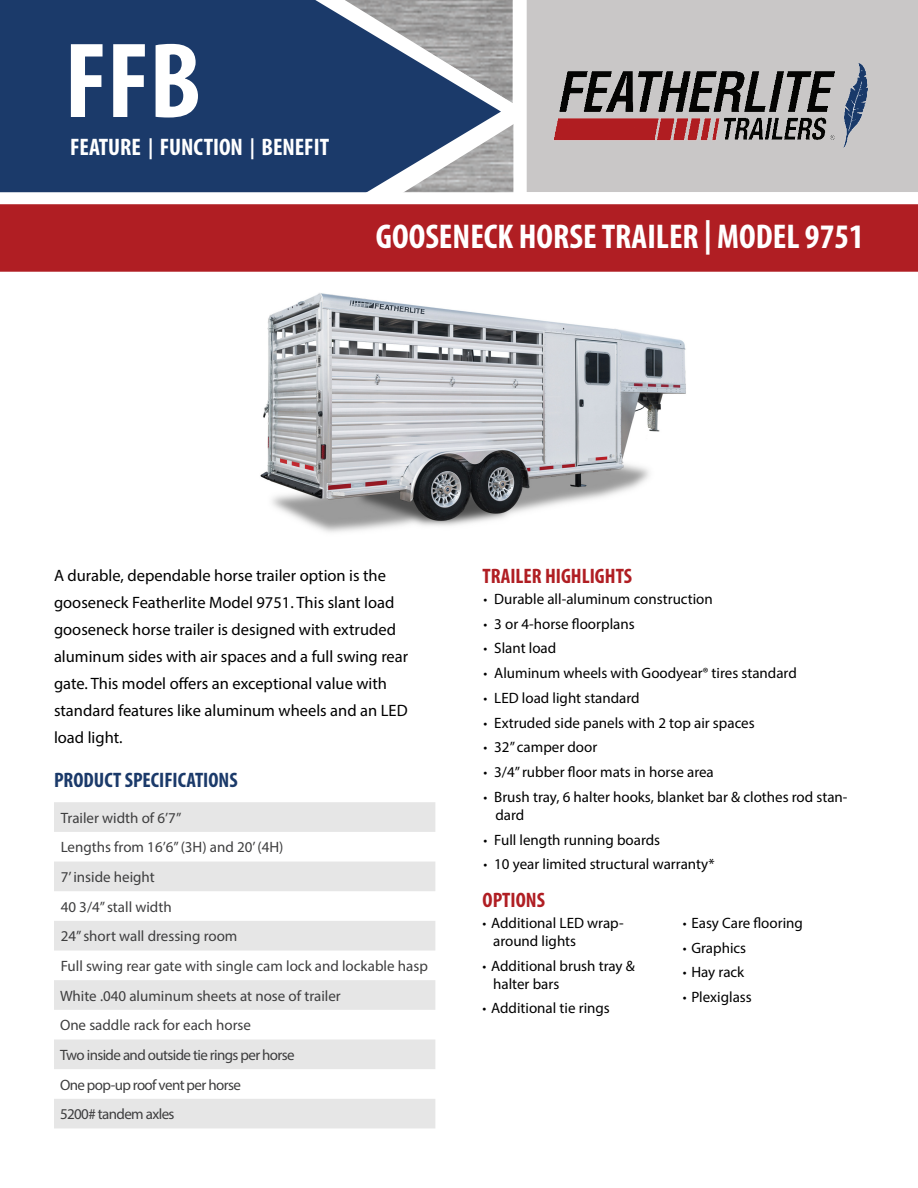
<style>
.page{position:relative;width:918px;height:1188px;background:#fff}
.page>*{position:absolute;margin:0;border:0;box-sizing:border-box;transform-origin:0 0}
.t1{font:700 condensed 108px "Myriad Pro";color:#fff}
.t2{font:700 condensed 34.5px "Myriad Pro";color:#fff}
.t3{font:700 condensed 24px "Myriad Pro";color:#fff}
.t4{font:700 condensed 21px "Myriad Pro";color:#b01e23}
.t5{font:700 condensed 21px "Myriad Pro";color:#1b3a6a}
.t6{font:16.5px/27px "Myriad Pro";color:#000}
.t7{font:15px/18px "Myriad Pro";color:#000}
.t8{font:15px "Myriad Pro";color:#3e3e3f}
.t9{font:15px "Myriad Pro";letter-spacing:-.04em;color:#3e3e3f}
.s1{font-size:21px}
.s2{font-stretch:condensed}
</style>
<div class="page">
<svg style="left:0;top:0;width:513px;height:192px;background:#385279"></svg>
<svg style="left:513px;top:0;width:405px;height:192px;background:#cdcbcb"></svg>
<svg style="left:54px;top:802px;width:381px;height:326px;fill:#e6e6e6"></svg>
<img style="left:543px;top:45px;width:336px;height:122px">
<svg style="left:0;top:192px;width:918px;height:80px;background:#bc4045"></svg>
<img style="left:260px;top:293px;width:426px;height:240px">
<p class="t1" style="left:65px;top:14px;width:138px">FFB</p>
<p class="t3" style="left:70px;top:132px;width:260px">FEATURE <span class="s1">|</span> FUNCTION <span class="s1">|</span> BENEFIT</p>
<p class="t2" style="left:376px;top:215px;width:489px">GOOSENECK HORSE TRAILER | MODEL 9751</p>
<p class="t6" style="left:54px;top:562px;width:334px">A durable, dependable horse trailer option is the</p>
<p class="t4" style="left:483px;top:563px;width:151px">TRAILER HIGHLIGHTS</p>
<p class="t6" style="left:54px;top:589px;width:356px">gooseneck Featherlite Model 9751. This slant load gooseneck horse trailer is designed with extruded aluminum sides with air spaces and a full swing rear gate. This model offers an exceptional value with standard features like aluminum wheels and an LED load light.</p>
<p class="t5" style="left:54px;top:767px;width:185px">PRODUCT SPECIFICATIONS</p>
<p class="t8" style="left:61px;top:808px;width:122px">Trailer width of 6’7”</p>
<p class="t8" style="left:61px;top:838px;width:224px">Lengths from 16’6” (3H) and 20’ (4H)</p>
<p class="t8" style="left:61px;top:868px;width:96px">7’ inside height</p>
<p class="t8" style="left:61px;top:897px;width:112px">40 3/4” stall width</p>
<p class="t8" style="left:61px;top:927px;width:178px">24” short wall dressing room</p>
<p class="t8" style="left:61px;top:957px;width:369px">Full swing rear gate with single cam lock and lockable hasp</p>
<p class="t8" style="left:60px;top:986px;width:282px">White .040 aluminum sheets at nose of trailer</p>
<p class="t8" style="left:60px;top:1016px;width:193px">One saddle rack for each horse</p>
<p class="t9" style="left:60px;top:1046px;width:236px">Two inside and outside tie rings per horse</p>
<p class="t9" style="left:60px;top:1075px;width:182px">One pop-up roof vent per horse</p>
<p class="t9" style="left:60px;top:1105px;width:116px">5200# tandem axles</p>
<p class="t7" style="left:483px;top:590px;width:231px"><span class="s2">•</span> Durable all-aluminum construction</p>
<p class="t7" style="left:483px;top:614px;width:153px"><span class="s2">•</span> 3 or 4-horse floorplans</p>
<p class="t7" style="left:483px;top:639px;width:74px"><span class="s2">•</span> Slant load</p>
<p class="t7" style="left:483px;top:664px;width:315px"><span class="s2">•</span> Aluminum wheels with Goodyear<span class="s2">®</span> tires standard</p>
<p class="t7" style="left:483px;top:689px;width:158px"><span class="s2">•</span> LED load light standard</p>
<p class="t7" style="left:483px;top:713px;width:273px"><span class="s2">•</span> Extruded side panels with 2 top air spaces</p>
<p class="t7" style="left:483px;top:738px;width:115px"><span class="s2">•</span> 32” camper door</p>
<p class="t7" style="left:483px;top:763px;width:232px"><span class="s2">•</span> 3/4” rubber floor mats in horse area</p>
<p class="t7" style="left:495px;top:788px;width:354px;text-indent:-12px"><span class="s2">•</span> Brush tray, 6 halter hooks, blanket bar &amp; clothes rod stan&shy;dard</p>
<p class="t7" style="left:483px;top:830px;width:178px"><span class="s2">•</span> Full length running boards</p>
<p class="t7" style="left:483px;top:855px;width:233px"><span class="s2">•</span> 10 year limited structural warranty*</p>
<p class="t4" style="left:483px;top:887px;width:64px">OPTIONS</p>
<p class="t7" style="left:493px;top:913px;width:132px;text-indent:-10px"><span class="s2">•</span> Additional LED wrap&shy;around lights</p>
<p class="t7" style="left:493px;top:956px;width:143px;text-indent:-10px"><span class="s2">•</span> Additional brush tray &amp; halter bars</p>
<p class="t7" style="left:483px;top:999px;width:129px"><span class="s2">•</span> Additional tie rings</p>
<p class="t7" style="left:683px;top:913px;width:122px"><span class="s2">•</span> Easy Care flooring</p>
<p class="t7" style="left:683px;top:938px;width:65px"><span class="s2">•</span> Graphics</p>
<p class="t7" style="left:683px;top:963px;width:63px"><span class="s2">•</span> Hay rack</p>
<p class="t7" style="left:683px;top:988px;width:70px"><span class="s2">•</span> Plexiglass</p>
</div>
